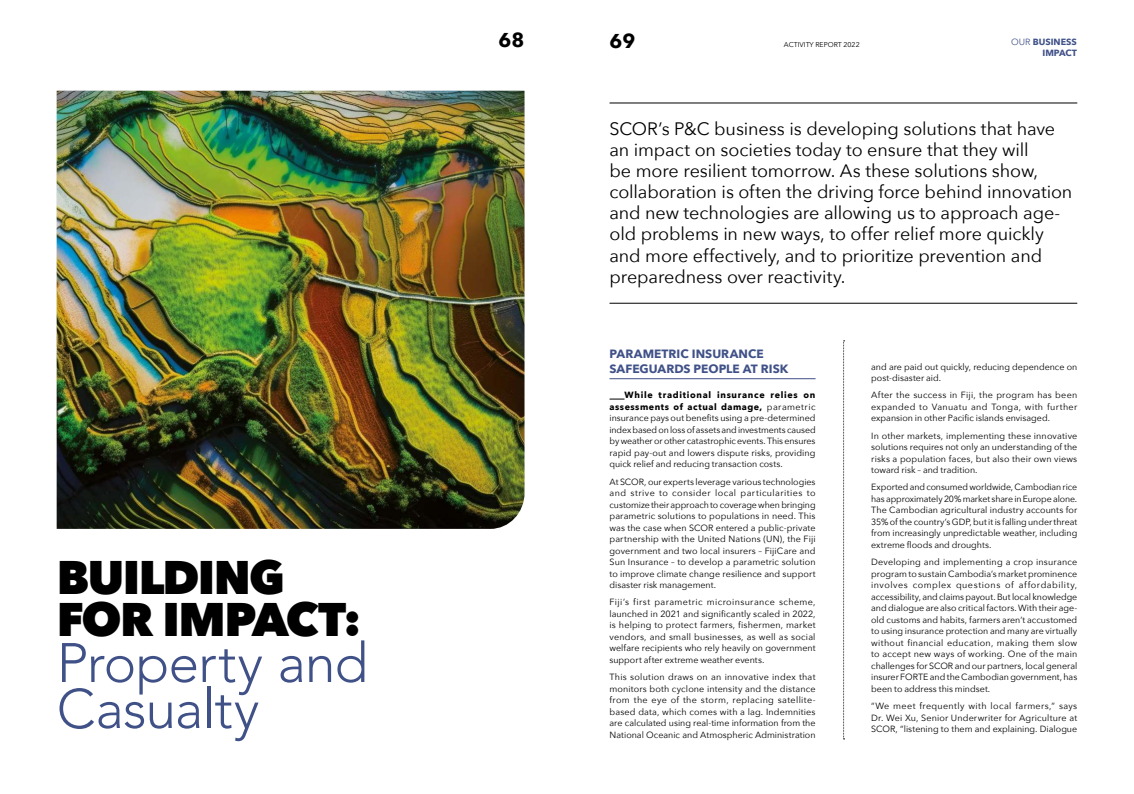
<style>
.page{position:relative;width:1134px;height:794px;background:#fff}
.page>*{position:absolute;margin:0;border:0;box-sizing:border-box;transform-origin:0 0}
.t1{font:300 55px/46px "Avenir LT Std";letter-spacing:-.015em;color:#405188}
.t2{font:800 47px/42px "Avenir Next";letter-spacing:-.035em;color:#000}
.t3{font:700 20px "Avenir Next";color:#000}
.t4{font:18px/21px "Avenir Next";letter-spacing:-.01em;color:#000}
.t5{font:700 12px/14.4px "Avenir Next";letter-spacing:.005em;color:#405188}
.t6{font:9px/11.5px "Avenir Next";color:#000;text-align:justify}
.t7{font:700 9px/10.8px "Avenir Next";color:#405188;text-align:right}
.t8{font:7px "Avenir Next";color:#000}
.s1{font-weight:400}
.s2{font-weight:700}
</style>
<div class="page">
<hr style="left:609px;top:303px;width:468px;height:1px;background:#000">
<hr style="left:609px;top:103px;width:468px;height:1px;background:#000">
<svg style="left:843px;top:341px;width:2px;height:398px"></svg>
<hr style="left:609px;top:378px;width:207px;height:1px;background:#405188">
<svg style="left:609px;top:399px;width:15px;height:1px"></svg>
<img style="left:57px;top:91px;width:467px;height:438px">
<h2 class="t2" style="left:57px;top:560px;width:306px">BUILDING<br>FOR IMPACT:</h2>
<h1 class="t1" style="left:57px;top:644px;width:313px">Property and<br>Casualty</h1>
<h3 class="t3" style="left:499px;top:32px;width:27px">68</h3>
<h3 class="t3" style="left:609px;top:33px;width:27px">69</h3>
<p class="t8" style="left:784px;top:41px;width:77px">ACTIVITY REPORT 2022</p>
<p class="t7" style="left:1011px;top:37px;width:67px"><span class="s1">OUR</span> BUSINESS<br>IMPACT</p>
<p class="t4" style="left:609px;top:118px;width:464px">SCOR’s P&amp;C business is developing solutions that have an impact on societies today to ensure that they will<br>be more resilient tomorrow. As these solutions show, collaboration is often the driving force behind innovation and new technologies are allowing us to approach age&shy;old problems in new ways, to offer relief more quickly and more effectively, and to prioritize prevention and preparedness over reactivity.</p>
<h3 class="t5" style="left:609px;top:348px;width:180px">PARAMETRIC INSURANCE<br>SAFEGUARDS PEOPLE AT RISK</h3>
<p class="t6" style="left:609px;top:389px;width:208px;text-indent:15px"><span class="s2">While traditional insurance relies on assessments of actual damage,</span> parametric insurance pays out benefits using a pre-determined index based on loss of assets and investments caused by weather or other catastrophic events. This ensures rapid pay-out and lowers dispute risks, providing quick relief and reducing transaction costs.</p>
<p class="t6" style="left:609px;top:476px;width:208px">At SCOR, our experts leverage various technologies and strive to consider local particularities to customize their approach to coverage when bringing parametric solutions to populations in need. This was the case when SCOR entered a public-private partnership with the United Nations (UN), the Fiji government and two local insurers – FijiCare and Sun Insurance – to develop a parametric solution to improve climate change resilience and support disaster risk management.</p>
<p class="t6" style="left:609px;top:596px;width:208px">Fiji’s first parametric microinsurance scheme, launched in 2021 and significantly scaled in 2022, is helping to protect farmers, fishermen, market vendors, and small businesses, as well as social welfare recipients who rely heavily on government support after extreme weather events.</p>
<p class="t6" style="left:609px;top:671px;width:208px">This solution draws on an innovative index that monitors both cyclone intensity and the distance from the eye of the storm, replacing satellite&shy;based data, which comes with a lag. Indemnities are calculated using real-time information from the National Oceanic and Atmospheric Administration</p>
<p class="t6" style="left:871px;top:361px;width:208px">and are paid out quickly, reducing dependence on post-disaster aid.</p>
<p class="t6" style="left:871px;top:389px;width:208px">After the success in Fiji, the program has been expanded to Vanuatu and Tonga, with further expansion in other Pacific islands envisaged.</p>
<p class="t6" style="left:871px;top:430px;width:208px">In other markets, implementing these innovative solutions requires not only an understanding of the risks a population faces, but also their own views toward risk – and tradition.</p>
<p class="t6" style="left:871px;top:481px;width:208px">Exported and consumed worldwide, Cambodian rice has approximately 20% market share in Europe alone.<br>The Cambodian agricultural industry accounts for 35% of the country’s GDP, but it is falling under threat from increasingly unpredictable weather, including extreme floods and droughts.</p>
<p class="t6" style="left:871px;top:556px;width:208px">Developing and implementing a crop insurance program to sustain Cambodia’s market prominence involves complex questions of affordability, accessibility, and claims payout. But local knowledge and dialogue are also critical factors. With their age&shy;old customs and habits, farmers aren’t accustomed to using insurance protection and many are virtually without financial education, making them slow to accept new ways of working. One of the main challenges for SCOR and our partners, local general insurer FORTE and the Cambodian government, has been to address this mindset.</p>
<p class="t6" style="left:871px;top:700px;width:208px">“We meet frequently with local farmers,” says Dr. Wei Xu, Senior Underwriter for Agriculture at SCOR, “listening to them and explaining. Dialogue</p>
</div>
